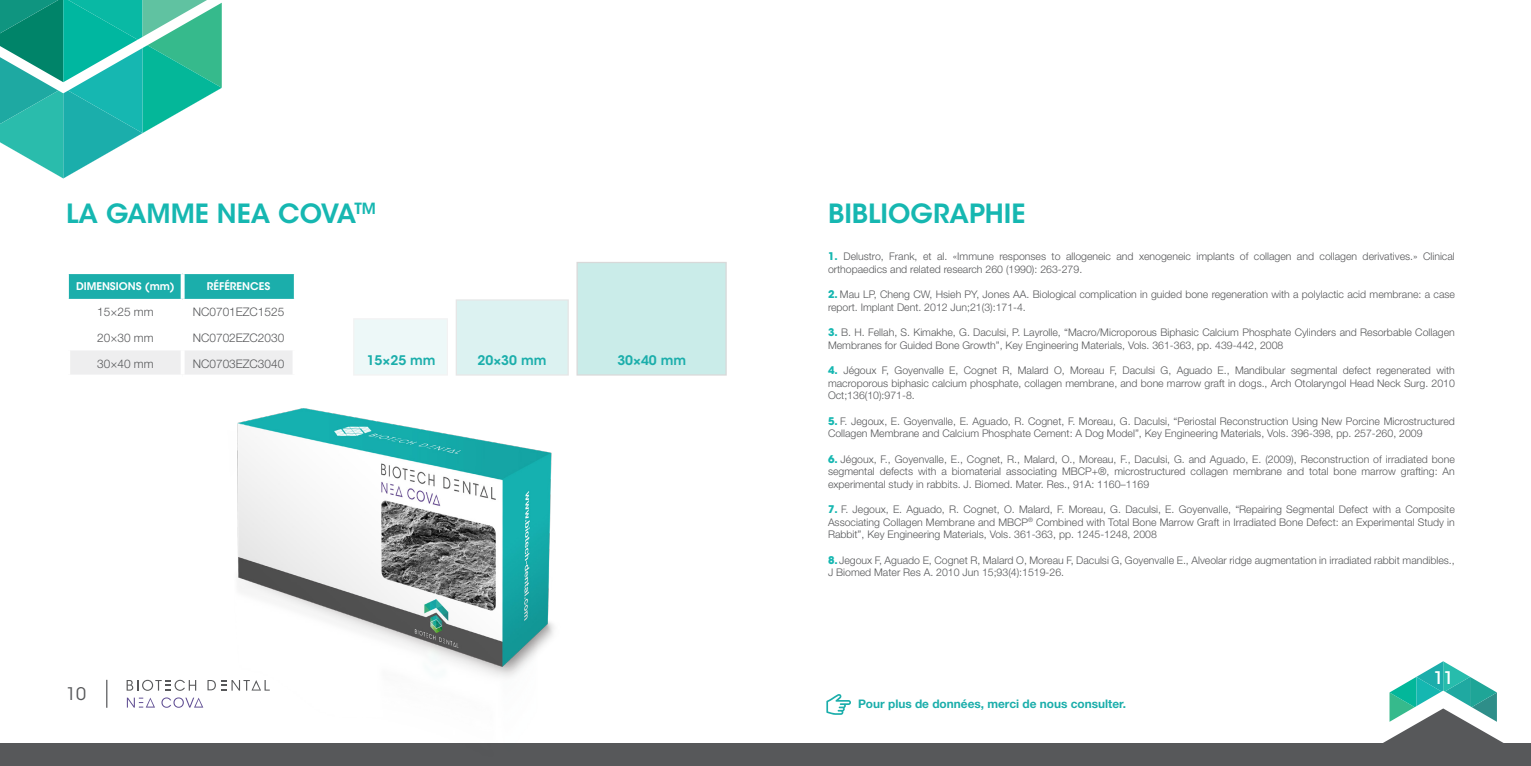
<style>
.page{position:relative;width:1531px;height:766px;background:#fff}
.page>*{position:absolute;margin:0;border:0;box-sizing:border-box;transform-origin:0 0}
.t1{font:600 26.25px "ITC Avant Garde Std";color:#16b7b1}
.t2{font:17.25px "ITC Avant Garde Std";color:#57585a}
.t3{font:500 17.25px "ITC Avant Garde Std";color:#fff}
.t4{font:600 13.2px "ITC Avant Garde Std";color:#1baeab}
.t5{font:300 11.85px "Helvetica Neue";color:#57585a}
.t6{font:700 11.85px "Helvetica Neue";color:#1baeab}
.t7{font:300 10.5px/12.6px "Helvetica Neue";color:#57585a}
.t8{font:600 10.5px "ITC Avant Garde Std";color:#fff}
.s1{font-family:"ITC Avant Garde Std";font-weight:700;color:#16b7b1}
</style>
<div class="page">
<svg style="left:106px;top:679px;width:1px;height:28px"></svg>
<div style="left:0;top:743px;width:1531px;height:22px;background:#57585a"></div>
<svg style="left:1383px;top:661px;width:121px;height:82px"></svg>
<svg style="left:0;top:0;width:222px;height:179px"></svg>
<svg style="left:127px;top:679px;width:69px;height:11px"></svg>
<svg style="left:207px;top:680px;width:8px;height:10px"></svg>
<svg style="left:127px;top:697px;width:28px;height:10px"></svg>
<svg style="left:161px;top:697px;width:42px;height:10px"></svg>
<div style="left:70px;top:351px;width:222px;height:23px;background:#eeeeef"></div>
<svg style="left:68px;top:273px;width:227px;height:26px;background:#2bb3b0"></svg>
<hr style="left:181px;top:350px;width:4px;height:24px;background:#fff">
<div style="left:353px;top:318px;width:95px;height:57px;background:#edf8f8"></div>
<div style="left:456px;top:299px;width:113px;height:76px;background:#dcf2f1"></div>
<div style="left:576px;top:262px;width:151px;height:113px;background:#caece9"></div>
<svg style="left:826px;top:694px;width:25px;height:20px"></svg>
<img style="left:215px;top:408px;width:339px;height:283px">
<p class="t1" style="left:66px;top:197px;width:311px">LA GAMME NEA COVA<sup>TM</sup></p>
<p class="t8" style="left:76px;top:280px;width:100px">DIMENSIONS (mm)</p>
<p class="t8" style="left:207px;top:280px;width:65px">RÉFÉRENCES</p>
<p class="t5" style="left:97px;top:304px;width:58px">15×25 mm</p>
<p class="t5" style="left:193px;top:304px;width:93px">NC0701EZC1525</p>
<p class="t5" style="left:97px;top:330px;width:58px">20×30 mm</p>
<p class="t5" style="left:193px;top:330px;width:93px">NC0702EZC2030</p>
<p class="t5" style="left:97px;top:356px;width:58px">30×40 mm</p>
<p class="t5" style="left:193px;top:356px;width:93px">NC0703EZC3040</p>
<p class="t4" style="left:367px;top:351px;width:70px">15×25 mm</p>
<p class="t4" style="left:478px;top:351px;width:70px">20×30 mm</p>
<p class="t4" style="left:617px;top:351px;width:70px">30×40 mm</p>
<h2 class="t2" style="left:66px;top:683px;width:21px">10</h2>
<p class="t1" style="left:828px;top:197px;width:199px">BIBLIOGRAPHIE</p>
<p class="t7" style="left:828px;top:250px;width:628px"><span class="s1">1.</span> Delustro, Frank, et al. «Immune responses to allogeneic and xenogeneic implants of collagen and collagen derivatives.» Clinical orthopaedics and related research 260 (1990): 263-279.</p>
<p class="t7" style="left:828px;top:288px;width:628px"><span class="s1">2.</span> Mau LP, Cheng CW, Hsieh PY, Jones AA. Biological complication in guided bone regeneration with a polylactic acid membrane: a case report. Implant Dent. 2012 Jun;21(3):171-4.</p>
<p class="t7" style="left:828px;top:326px;width:628px"><span class="s1">3.</span> B. H. Fellah, S. Kimakhe, G. Daculsi, P. Layrolle, “Macro/Microporous Biphasic Calcium Phosphate Cylinders and Resorbable Collagen<br>Membranes for Guided Bone Growth”, Key Engineering Materials, Vols. 361-363, pp. 439-442, 2008</p>
<p class="t7" style="left:828px;top:364px;width:628px;text-align:justify"><span class="s1">4.</span> Jégoux F, Goyenvalle E, Cognet R, Malard O, Moreau F, Daculsi G, Aguado E., Mandibular segmental defect regenerated with macroporous biphasic calcium phosphate, collagen membrane, and bone marrow graft in dogs., Arch Otolaryngol Head Neck Surg. 2010<br>Oct;136(10):971-8.</p>
<p class="t7" style="left:828px;top:414px;width:628px"><span class="s1">5.</span> F. Jegoux, E. Goyenvalle, E. Aguado, R. Cognet, F. Moreau, G. Daculsi, “Periostal Reconstruction Using New Porcine Microstructured<br>Collagen Membrane and Calcium Phosphate Cement: A Dog Model”, Key Engineering Materials, Vols. 396-398, pp. 257-260, 2009</p>
<p class="t7" style="left:828px;top:452px;width:628px;text-align:justify"><span class="s1">6.</span> Jégoux, F., Goyenvalle, E., Cognet, R., Malard, O., Moreau, F., Daculsi, G. and Aguado, E. (2009), Reconstruction of irradiated bone segmental defects with a biomaterial associating MBCP+®, microstructured collagen membrane and total bone marrow grafting: An experimental study in rabbits. J. Biomed. Mater. Res., 91A: 1160–1169</p>
<p class="t7" style="left:828px;top:503px;width:628px;text-align:justify"><span class="s1">7.</span> F. Jegoux, E. Aguado, R. Cognet, O. Malard, F. Moreau, G. Daculsi, E. Goyenvalle, “Repairing Segmental Defect with a Composite Associating Collagen Membrane and MBCP<sup>®</sup> Combined with Total Bone Marrow Graft in Irradiated Bone Defect: an Experimental Study in Rabbit”, Key Engineering Materials, Vols. 361-363, pp. 1245-1248, 2008</p>
<p class="t7" style="left:828px;top:553px;width:628px"><span class="s1">8.</span> Jegoux F, Aguado E, Cognet R, Malard O, Moreau F, Daculsi G, Goyenvalle E., Alveolar ridge augmentation in irradiated rabbit mandibles.,<br>J Biomed Mater Res A. 2010 Jun 15;93(4):1519-26.</p>
<p class="t6" style="left:858px;top:696px;width:269px">Pour plus de données, merci de nous consulter.</p>
<h2 class="t3" style="left:1433px;top:667px;width:22px">11</h2>
</div>
